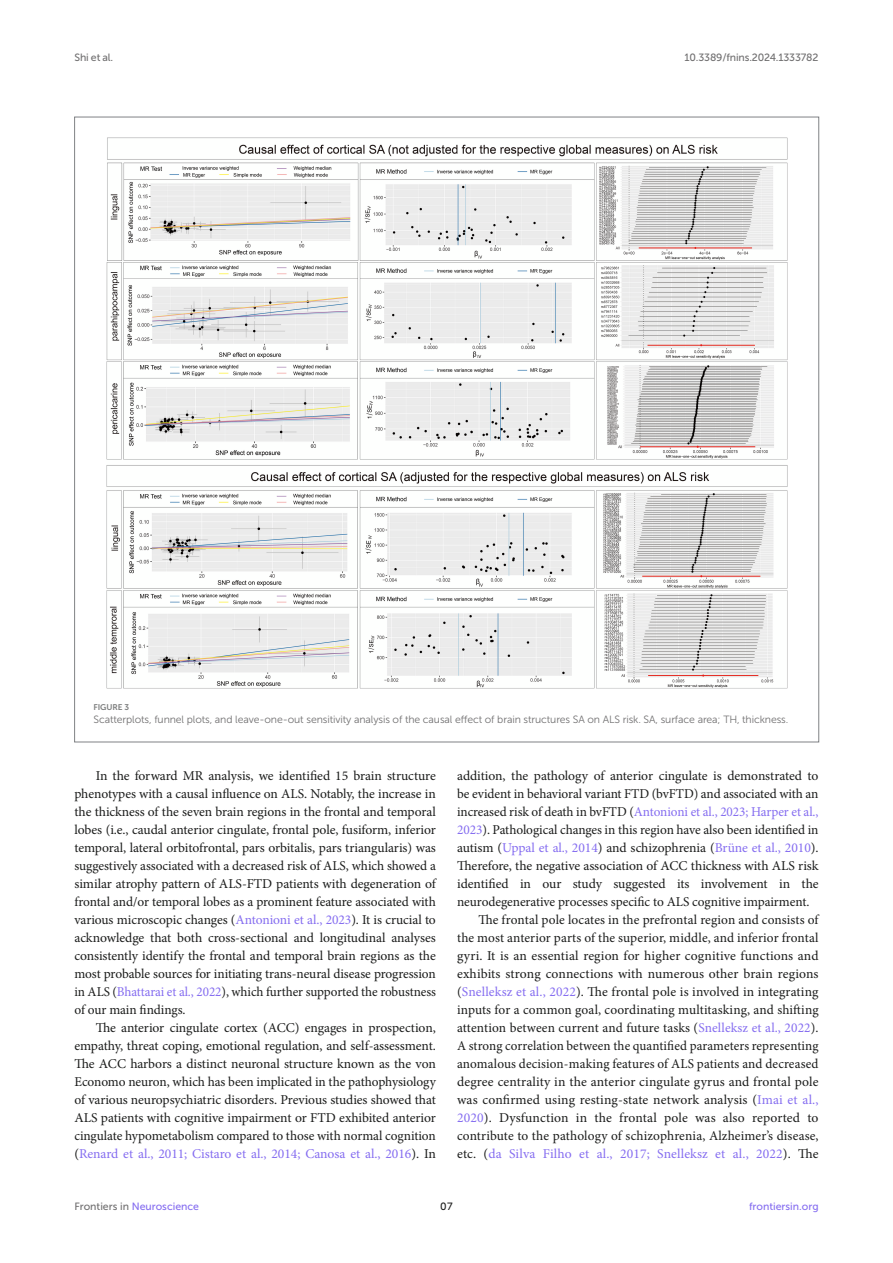
<style>
.page{position:relative;width:893px;height:1263px;background:#fff}
.page>*{position:absolute;margin:0;border:0;box-sizing:border-box;transform-origin:0 0}
.TEXT{font:13.5px/18px "Minion Pro";letter-spacing:-.005em;color:#1b1c1b;text-align:justify}
.FIG_LEG{font:10.5px "Museo Sans 300";letter-spacing:-.01em;color:#706f70}
.t1{font:10.5px "Museo Sans 500";color:#856df0}
.t2{font:10.5px "Museo Sans 500";letter-spacing:-.015em;color:#706f70}
.t3{font:10.5px "Museo Sans 500";color:#1b1c1b}
.FIG_HD{font:8.25px "Museo Sans 700";letter-spacing:-.01em;color:#7e7f7f}
.s1{color:#856df0}
.s2{color:#706f70}
</style>
<div class="page">
<img style="left:106px;top:137px;width:682px;height:552px">
<p class="t2" style="left:74px;top:51px;width:40px">Shi et al.</p>
<p class="t2" style="left:685px;top:51px;width:135px">10.3389/fnins.2024.1333782</p>
<p class="FIG_HD" style="left:94px;top:702px;width:37px">FIGURE 3</p>
<p class="FIG_LEG" style="left:94px;top:714px;width:696px">Scatterplots, funnel plots, and leave-one-out sensitivity analysis of the causal effect of brain structures SA on ALS risk. SA, surface area; TH, thickness.</p>
<p class="TEXT" style="left:74px;top:767px;width:363px;text-indent:21px">In the forward MR analysis, we identified 15 brain structure phenotypes with a causal influence on ALS. Notably, the increase in the thickness of the seven brain regions in the frontal and temporal lobes (i.e., caudal anterior cingulate, frontal pole, fusiform, inferior temporal, lateral orbitofrontal, pars orbitalis, pars triangularis) was suggestively associated with a decreased risk of ALS, which showed a similar atrophy pattern of ALS-FTD patients with degeneration of frontal and/or temporal lobes as a prominent feature associated with various microscopic changes (<span class="s1">Antonioni et al., 2023</span>). It is crucial to acknowledge that both cross-sectional and longitudinal analyses consistently identify the frontal and temporal brain regions as the most probable sources for initiating trans-neural disease progression in ALS (<span class="s1">Bhattarai et al., 2022</span>), which further supported the robustness of our main findings.</p>
<p class="TEXT" style="left:74px;top:1019px;width:363px;text-indent:21px">The anterior cingulate cortex (ACC) engages in prospection, empathy, threat coping, emotional regulation, and self-assessment.<br>The ACC harbors a distinct neuronal structure known as the von Economo neuron, which has been implicated in the pathophysiology of various neuropsychiatric disorders. Previous studies showed that ALS patients with cognitive impairment or FTD exhibited anterior cingulate hypometabolism compared to those with normal cognition (<span class="s1">Renard et al., 2011; Cistaro et al., 2014; Canosa et al., 2016</span>). In</p>
<p class="TEXT" style="left:457px;top:767px;width:363px">addition, the pathology of anterior cingulate is demonstrated to be evident in behavioral variant FTD (bvFTD) and associated with an increased risk of death in bvFTD (<span class="s1">Antonioni et al., 2023; Harper et al., 2023</span>). Pathological changes in this region have also been identified in autism (<span class="s1">Uppal et al., 2014</span>) and schizophrenia (<span class="s1">Brüne et al., 2010</span>).<br>Therefore, the negative association of ACC thickness with ALS risk identified in our study suggested its involvement in the neurodegenerative processes specific to ALS cognitive impairment.</p>
<p class="TEXT" style="left:457px;top:911px;width:363px;text-indent:21px">The frontal pole locates in the prefrontal region and consists of the most anterior parts of the superior, middle, and inferior frontal gyri. It is an essential region for higher cognitive functions and exhibits strong connections with numerous other brain regions (<span class="s1">Snelleksz et al., 2022</span>). The frontal pole is involved in integrating inputs for a common goal, coordinating multitasking, and shifting attention between current and future tasks (<span class="s1">Snelleksz et al., 2022</span>).<br>A strong correlation between the quantified parameters representing anomalous decision-making features of ALS patients and decreased degree centrality in the anterior cingulate gyrus and frontal pole was confirmed using resting-state network analysis (<span class="s1">Imai et al., 2020</span>). Dysfunction in the frontal pole was also reported to contribute to the pathology of schizophrenia, Alzheimer’s disease, etc. (<span class="s1">da Silva Filho et al., 2017; Snelleksz et al., 2022</span>). The</p>
<p class="t1" style="left:74px;top:1200px;width:126px"><span class="s2">Frontiers in</span> Neuroscience</p>
<p class="t3" style="left:440px;top:1200px;width:14px">07</p>
<p class="t1" style="left:749px;top:1200px;width:71px">frontiersin.org</p>
</div>
